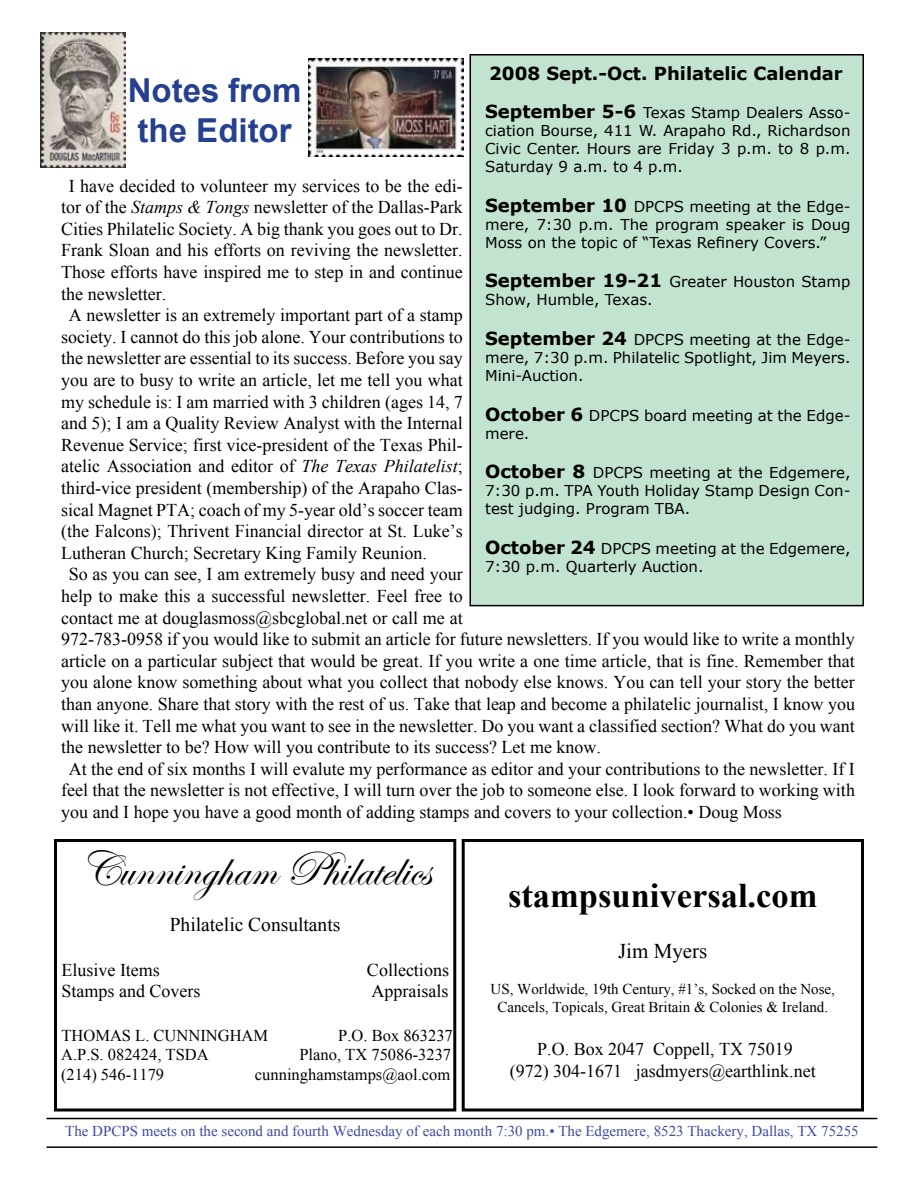
<style>
.page{position:relative;width:918px;height:1188px;background:#fff}
.page>*{position:absolute;margin:0;border:0;box-sizing:border-box;transform-origin:0 0}
.t1{font:49.5px "Edwardian Script ITC";color:#000}
.t2{font:700 34.5px "Times New Roman";color:#000}
.t3{font:700 33px/39.6px "Arial";color:#24408f}
.t4{font:21px "Times New Roman";color:#000}
.t5{font:19.5px "Times New Roman";color:#000}
.t6{font:18px/21.6px "Times New Roman";color:#000;text-align:center}
.t7{font:700 18px "Verdana";color:#000}
.t8{font:16.5px "Times New Roman";color:#000}
.t9{font:15px/18px "Verdana";color:#000;text-align:justify}
.t10{font:15px "Times New Roman";color:#3e4b9f}
.t11{font:15px/18px "Times New Roman";color:#000;text-align:center}
.s1{font-weight:700;font-size:18px}
.s2{font-style:italic}
</style>
<div class="page">
<hr style="left:46px;top:1118px;width:831px;height:1px;background:#000">
<hr style="left:46px;top:1146px;width:831px;height:2px;background:#000">
<div style="left:470px;top:55px;width:393px;height:551px;background:#c1e3cf"></div>
<div style="left:470px;top:54px;width:394px;height:552px;border:2px solid #000"></div>
<div style="left:54px;top:839px;width:402px;height:273px;border:3px solid #000"></div>
<div style="left:462px;top:839px;width:402px;height:273px;border:3px solid #000"></div>
<img style="left:40px;top:32px;width:86px;height:135px">
<img style="left:309px;top:58px;width:155px;height:98px">
<p class="t7" style="left:489px;top:62px;width:355px">2008 Sept.-Oct. Philatelic Calendar</p>
<p class="t9" style="left:485px;top:104px;width:367px"><span class="s1">September 5-6</span> Texas Stamp Dealers Asso&shy;ciation Bourse, 411 W. Arapaho Rd., Richardson Civic Center. Hours are Friday 3 p.m. to 8 p.m.<br>Saturday 9 a.m. to 4 p.m.</p>
<p class="t9" style="left:485px;top:198px;width:367px"><span class="s1">September 10</span> DPCPS meeting at the Edge&shy;mere, 7:30 p.m. The program speaker is Doug Moss on the topic of “Texas Refinery Covers.”</p>
<p class="t9" style="left:485px;top:273px;width:367px"><span class="s1">September 19-21</span> Greater Houston Stamp<br>Show, Humble, Texas.</p>
<p class="t9" style="left:485px;top:331px;width:367px"><span class="s1">September 24</span> DPCPS meeting at the Edge&shy;mere, 7:30 p.m. Philatelic Spotlight, Jim Meyers.<br>Mini-Auction.</p>
<p class="t9" style="left:485px;top:406px;width:367px"><span class="s1">October 6</span> DPCPS board meeting at the Edge&shy;mere.</p>
<p class="t9" style="left:485px;top:464px;width:367px"><span class="s1">October 8</span> DPCPS meeting at the Edgemere, 7:30 p.m. TPA Youth Holiday Stamp Design Con&shy;test judging. Program TBA.</p>
<p class="t9" style="left:485px;top:540px;width:367px"><span class="s1">October 24</span> DPCPS meeting at the Edgemere,<br>7:30 p.m. Quarterly Auction.</p>
<h3 class="t3" style="left:128px;top:72px;width:175px">Notes from the Editor</h3>
<p class="t6" style="left:69px;top:174px;width:396px">I have decided to volunteer my services to be the edi-</p>
<p class="t6" style="left:61px;top:196px;width:403px">tor of the <span class="s2">Stamps &amp; Tongs</span> newsletter of the Dallas-Park</p>
<p class="t6" style="left:61px;top:218px;width:403px">Cities Philatelic Society. A big thank you goes out to Dr.</p>
<p class="t6" style="left:61px;top:239px;width:403px">Frank Sloan and his efforts on reviving the newsletter.</p>
<p class="t6" style="left:61px;top:261px;width:403px">Those efforts have inspired me to step in and continue</p>
<p class="t6" style="left:61px;top:282px;width:106px">the newsletter.</p>
<p class="t6" style="left:69px;top:304px;width:396px">A newsletter is an extremely important part of a stamp</p>
<p class="t6" style="left:61px;top:326px;width:403px">society. I cannot do this job alone. Your contributions to</p>
<p class="t6" style="left:61px;top:347px;width:403px">the newsletter are essential to its success. Before you say</p>
<p class="t6" style="left:61px;top:369px;width:403px">you are to busy to write an article, let me tell you what</p>
<p class="t6" style="left:61px;top:390px;width:403px">my schedule is: I am married with 3 children (ages 14, 7</p>
<p class="t6" style="left:61px;top:412px;width:403px">and 5); I am a Quality Review Analyst with the Internal</p>
<p class="t6" style="left:61px;top:434px;width:403px">Revenue Service; first vice-president of the Texas Phil-</p>
<p class="t6" style="left:61px;top:455px;width:403px">atelic Association and editor of <span class="s2">The Texas Philatelist</span>;</p>
<p class="t6" style="left:61px;top:477px;width:403px">third-vice president (membership) of the Arapaho Clas-</p>
<p class="t6" style="left:61px;top:498px;width:403px">sical Magnet PTA; coach of my 5-year old’s soccer team</p>
<p class="t6" style="left:61px;top:520px;width:403px">(the Falcons); Thrivent Financial director at St. Luke’s</p>
<p class="t6" style="left:61px;top:542px;width:367px">Lutheran Church; Secretary King Family Reunion.</p>
<p class="t6" style="left:69px;top:563px;width:396px">So as you can see, I am extremely busy and need your</p>
<p class="t6" style="left:61px;top:585px;width:403px">help to make this a successful newsletter. Feel free to</p>
<p class="t6" style="left:61px;top:606px;width:403px">contact me at douglasmoss@sbcglobal.net or call me at</p>
<p class="t6" style="left:61px;top:628px;width:795px">972-783-0958 if you would like to submit an article for future newsletters. If you would like to write a monthly</p>
<p class="t6" style="left:61px;top:650px;width:795px">article on a particular subject that would be great. If you write a one time article, that is fine. Remember that</p>
<p class="t6" style="left:61px;top:671px;width:795px">you alone know something about what you collect that nobody else knows. You can tell your story the better</p>
<p class="t6" style="left:61px;top:693px;width:795px">than anyone. Share that story with the rest of us. Take that leap and become a philatelic journalist, I know you</p>
<p class="t6" style="left:61px;top:714px;width:795px">will like it. Tell me what you want to see in the newsletter. Do you want a classified section? What do you want</p>
<p class="t6" style="left:61px;top:736px;width:541px">the newsletter to be? How will you contribute to its success? Let me know.</p>
<p class="t6" style="left:69px;top:758px;width:788px">At the end of six months I will evalute my performance as editor and your contributions to the newsletter. If I</p>
<p class="t6" style="left:61px;top:779px;width:795px">feel that the newsletter is not effective, I will turn over the job to someone else. I look forward to working with</p>
<p class="t6" style="left:61px;top:801px;width:722px">you and I hope you have a good month of adding stamps and covers to your collection.• Doug Moss</p>
<h1 class="t1" style="left:79px;top:842px;width:353px">Cunningham Philatelics</h1>
<p class="t5" style="left:170px;top:911px;width:172px">Philatelic Consultants</p>
<p class="t6" style="left:62px;top:959px;width:100px">Elusive Items</p>
<p class="t6" style="left:367px;top:959px;width:84px">Collections</p>
<p class="t6" style="left:62px;top:980px;width:140px">Stamps and Covers</p>
<p class="t6" style="left:371px;top:980px;width:78px">Appraisals</p>
<p class="t8" style="left:62px;top:1024px;width:208px">THOMAS L. CUNNINGHAM</p>
<p class="t8" style="left:338px;top:1024px;width:116px">P.O. Box 863237</p>
<p class="t8" style="left:61px;top:1044px;width:149px">A.P.S. 082424, TSDA</p>
<p class="t8" style="left:299px;top:1044px;width:153px">Plano, TX 75086-3237</p>
<p class="t8" style="left:61px;top:1064px;width:105px">(214) 546-1179</p>
<p class="t8" style="left:255px;top:1064px;width:197px">cunninghamstamps@aol.com</p>
<h2 class="t2" style="left:508px;top:872px;width:311px">stampsuniversal.com</h2>
<p class="t4" style="left:618px;top:937px;width:91px">Jim Myers</p>
<p class="t11" style="left:491px;top:980px;width:346px">US, Worldwide, 19th Century, #1’s, Socked on the Nose,<br>Cancels, Topicals, Great Britain &amp; Colonies &amp; Ireland.</p>
<p class="t6" style="left:510px;top:1038px;width:308px">P.O. Box 2047 Coppell, TX 75019<br>(972) 304-1671 jasdmyers@earthlink.net</p>
<p class="t10" style="left:65px;top:1121px;width:795px">The DPCPS meets on the second and fourth Wednesday of each month 7:30 pm.• The Edgemere, 8523 Thackery, Dallas, TX 75255</p>
</div>
